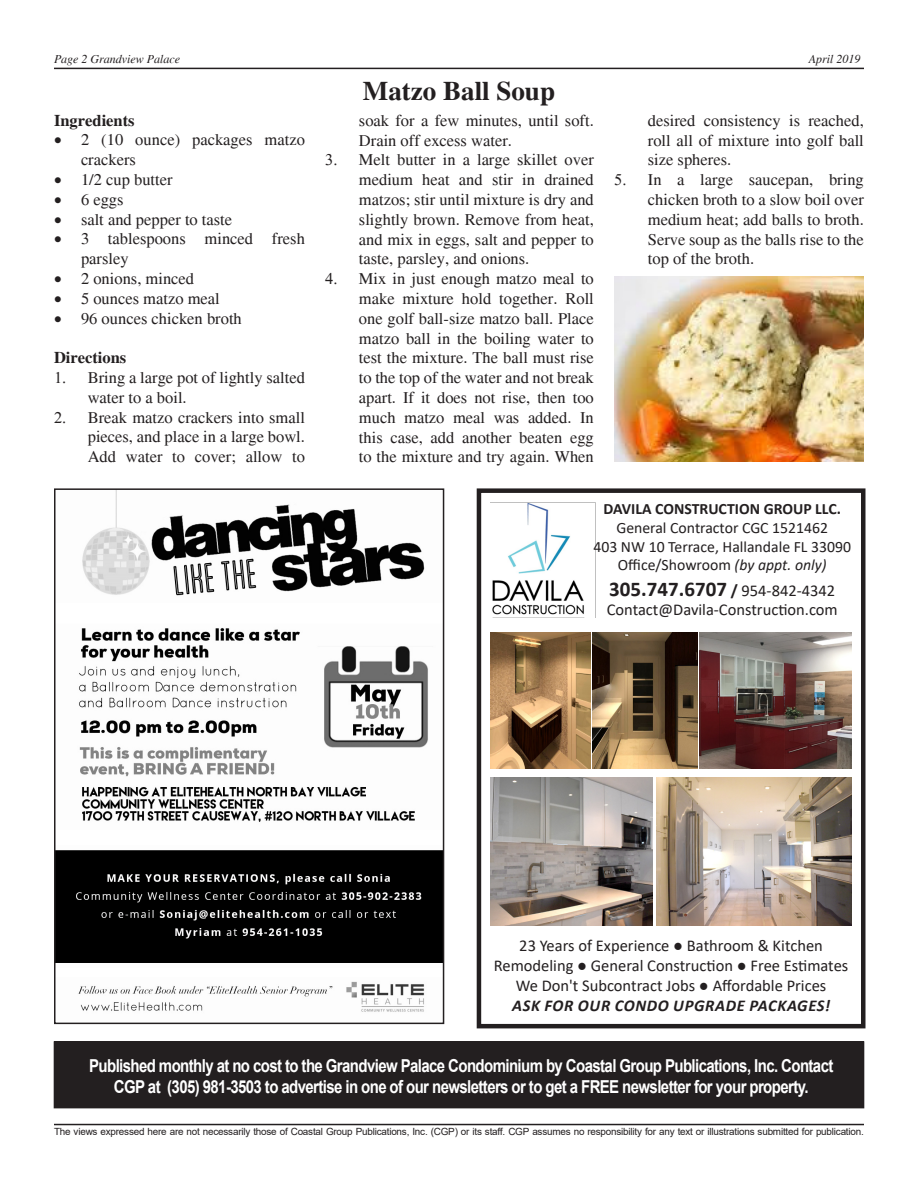
<style>
.page{position:relative;width:918px;height:1188px;background:#fff}
.page>*{position:absolute;margin:0;border:0;box-sizing:border-box;transform-origin:0 0}
.Plain_Text{font:700 27px "Times";color:#231f20}
.t1{font:700 21px "Calibri";color:#231f20}
.t2{font:700 17.85px/21.5px "Arial";letter-spacing:-.04em;color:#fff;text-align:center;scale:.84 1}
.t3{font:16.5px/19.8px "Times";color:#231f20;text-align:justify}
.t4{font:16.5px/19.8px "Calibri";color:#231f20;text-align:center}
.t5{font:700 16.5px "Times";color:#231f20}
.t6{font:15.75px/18.9px "Calibri";color:#231f20;text-align:center}
.t7{font:italic 12px "Times";color:#231f20}
.t8{font:9.9px "Arial";letter-spacing:-.02em;color:#231f20}
.s1{font-weight:700}
.s2{font-style:italic}
.s3{font-size:16.5px}
.s4{font-weight:400;font-size:16.5px}
.s5{font-weight:700;font-style:italic}
</style>
<div class="page">
<hr style="left:54px;top:68px;width:810px;height:1px;background:#231f20">
<hr style="left:54px;top:1124px;width:810px;height:1px;background:#231f20">
<img style="left:492px;top:503px;width:92px;height:112px">
<img style="left:593px;top:633px;width:104px;height:135px">
<img style="left:490px;top:633px;width:100px;height:135px">
<img style="left:700px;top:633px;width:152px;height:135px">
<div style="left:477px;top:488px;width:389px;height:540px;border:4px solid #231f20"></div>
<img style="left:656px;top:778px;width:196px;height:148px">
<img style="left:490px;top:778px;width:163px;height:148px">
<img style="left:57px;top:491px;width:384px;height:521px">
<div style="left:54px;top:488px;width:390px;height:536px;border:2px solid #231f20"></div>
<img style="left:614px;top:276px;width:250px;height:186px">
<div style="left:54px;top:1042px;width:810px;height:66px;background:#231f20"></div>
<p class="t7" style="left:54px;top:52px;width:128px">Page 2 Grandview Palace</p>
<p class="t7" style="left:809px;top:52px;width:53px">April 2019</p>
<p class="t5" style="left:54px;top:110px;width:82px">Ingredients</p>
<p class="t3" style="left:81px;top:130px;width:225px;text-indent:-27px">• 2 (10 ounce) packages matzo crackers</p>
<p class="t3" style="left:54px;top:170px;width:120px">• 1/2 cup butter</p>
<p class="t3" style="left:54px;top:190px;width:71px">• 6 eggs</p>
<p class="t3" style="left:54px;top:209px;width:180px">• salt and pepper to taste</p>
<p class="t3" style="left:81px;top:229px;width:225px;text-indent:-27px">• 3 tablespoons minced fresh parsley</p>
<p class="t3" style="left:54px;top:269px;width:142px">• 2 onions, minced</p>
<p class="t3" style="left:54px;top:289px;width:167px">• 5 ounces matzo meal</p>
<p class="t3" style="left:54px;top:308px;width:189px">• 96 ounces chicken broth</p>
<p class="t5" style="left:54px;top:348px;width:74px">Directions</p>
<p class="t3" style="left:88px;top:368px;width:219px">Bring a large pot of lightly salted water to a boil.</p>
<p class="t3" style="left:88px;top:407px;width:219px">Break matzo crackers into small pieces, and place in a large bowl.<br>Add water to cover; allow to</p>
<p class="Plain_Text" style="left:363px;top:75px;width:194px">Matzo Ball Soup</p>
<p class="t3" style="left:359px;top:111px;width:236px">soak for a few minutes, until soft.<br>Drain off excess water.</p>
<p class="t3" style="left:359px;top:150px;width:236px;text-indent:-34px">✓ Melt butter in a large skillet over medium heat and stir in drained matzos; stir until mixture is dry and slightly brown. Remove from heat, and mix in eggs, salt and pepper to taste, parsley, and onions.</p>
<p class="t3" style="left:359px;top:269px;width:236px;text-indent:-34px">✔ Mix in just enough matzo meal to make mixture hold together. Roll one golf ball-size matzo ball. Place matzo ball in the boiling water to test the mixture. The ball must rise to the top of the water and not break apart. If it does not rise, then too much matzo meal was added. In this case, add another beaten egg to the mixture and try again. When</p>
<p class="t3" style="left:648px;top:111px;width:218px">desired consistency is reached, roll all of mixture into golf ball size spheres.</p>
<p class="t3" style="left:648px;top:170px;width:218px">In a large saucepan, bring chicken broth to a slow boil over medium heat; add balls to broth.<br>Serve soup as the balls rise to the top of the broth.</p>
<p class="t6" style="left:593px;top:499px;width:259px"><span class="s1">DAVILA CONSTRUCTION GROUP LLC.<br></span>General Contractor CGC 1521462<br>403 NW 10 Terrace, Hallandale FL 33090<br>Office/Showroom <span class="s2">(by appt. only)</span></p>
<p class="t1" style="left:609px;top:574px;width:227px">305.747.6707 <span class="s3">/</span> <span class="s4">954-842-4342</span></p>
<p class="t4" style="left:607px;top:600px;width:233px">Contact@Davila-Construction.com</p>
<p class="t4" style="left:494px;top:935px;width:356px">23 Years of Experience ● Bathroom &amp; Kitchen Remodeling ● General Construction ● Free Estimates We Don't Subcontract Jobs ● Affordable Prices<br><span class="s5">ASK FOR OUR CONDO UPGRADE PACKAGES!</span></p>
<p class="t2" style="left:89px;top:1055px;width:888px">Published monthly at no cost to the Grandview Palace Condominium by Coastal Group Publications, Inc. Contact<br>CGP at (305) 981-3503 to advertise in one of our newsletters or to get a FREE newsletter for your property.</p>
<p class="t8" style="left:54px;top:1125px;width:811px">The views expressed here are not necessarily those of Coastal Group Publications, Inc. (CGP) or its staff. CGP assumes no responsibility for any text or illustrations submitted for publication.</p>
</div>
